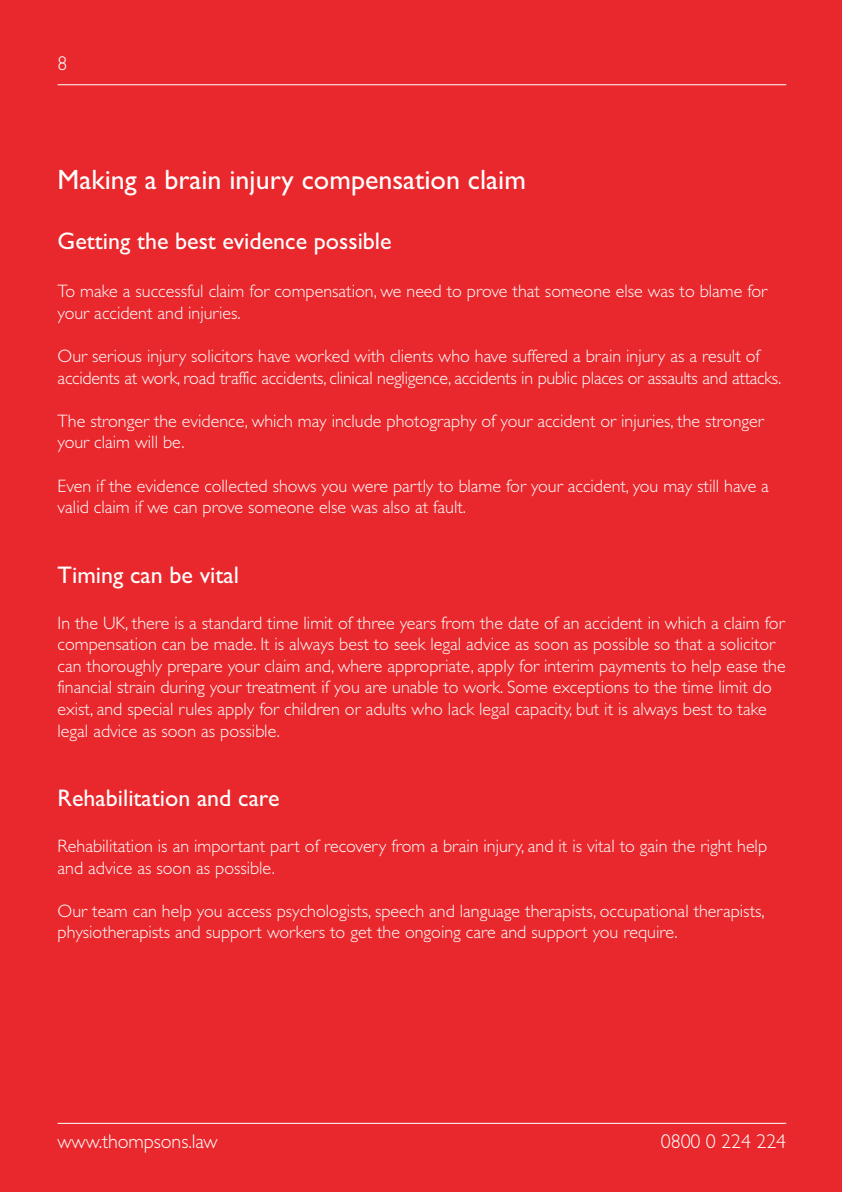
<style>
.page{position:relative;width:842px;height:1192px;background:#fff}
.page>*{position:absolute;margin:0;border:0;box-sizing:border-box;transform-origin:0 0}
.t1{font:28px "Gill Sans";color:#fff}
.t2{font:24px "Gill Sans";color:#fff}
.t3{font:300 20px "Gill Sans";letter-spacing:-.005em;color:#fff}
.t4{font:300 18px/21.6px "Gill Sans";color:#fff}
</style>
<div class="page">
<div style="left:0;top:0;width:842px;height:1191px;background:#e9282d"></div>
<hr style="left:58px;top:84px;width:728px;height:1px;background:#fff">
<hr style="left:58px;top:1122px;width:728px;height:1px;background:#fff">
<p class="t3" style="left:58px;top:52px;width:11px">8</p>
<h1 class="t1" style="left:58px;top:163px;width:470px">Making a brain injury compensation claim</h1>
<h2 class="t2" style="left:58px;top:226px;width:336px">Getting the best evidence possible</h2>
<p class="t4" style="left:58px;top:280px;width:711px">To make a successful claim for compensation, we need to prove that someone else was to blame for your accident and injuries.</p>
<p class="t4" style="left:58px;top:345px;width:725px">Our serious injury solicitors have worked with clients who have suffered a brain injury as a result of accidents at work, road traffic accidents, clinical negligence, accidents in public places or assaults and attacks.</p>
<p class="t4" style="left:58px;top:410px;width:708px">The stronger the evidence, which may include photography of your accident or injuries, the stronger your claim will be.</p>
<p class="t4" style="left:58px;top:474px;width:713px">Even if the evidence collected shows you were partly to blame for your accident, you may still have a valid claim if we can prove someone else was also at fault.</p>
<h2 class="t2" style="left:58px;top:560px;width:183px">Timing can be vital</h2>
<p class="t4" style="left:58px;top:611px;width:729px">In the UK, there is a standard time limit of three years from the date of an accident in which a claim for compensation can be made. It is always best to seek legal advice as soon as possible so that a solicitor can thoroughly prepare your claim and, where appropriate, apply for interim payments to help ease the financial strain during your treatment if you are unable to work. Some exceptions to the time limit do exist, and special rules apply for children or adults who lack legal capacity, but it is always best to take legal advice as soon as possible.</p>
<h2 class="t2" style="left:58px;top:783px;width:223px">Rehabilitation and care</h2>
<p class="t4" style="left:58px;top:834px;width:711px">Rehabilitation is an important part of recovery from a brain injury, and it is vital to gain the right help and advice as soon as possible.</p>
<p class="t4" style="left:58px;top:899px;width:708px">Our team can help you access psychologists, speech and language therapists, occupational therapists, physiotherapists and support workers to get the ongoing care and support you require.</p>
<p class="t3" style="left:58px;top:1129px;width:162px">www.thompsons.law</p>
<p class="t3" style="left:661px;top:1129px;width:127px">0800 0 224 224</p>
</div>
